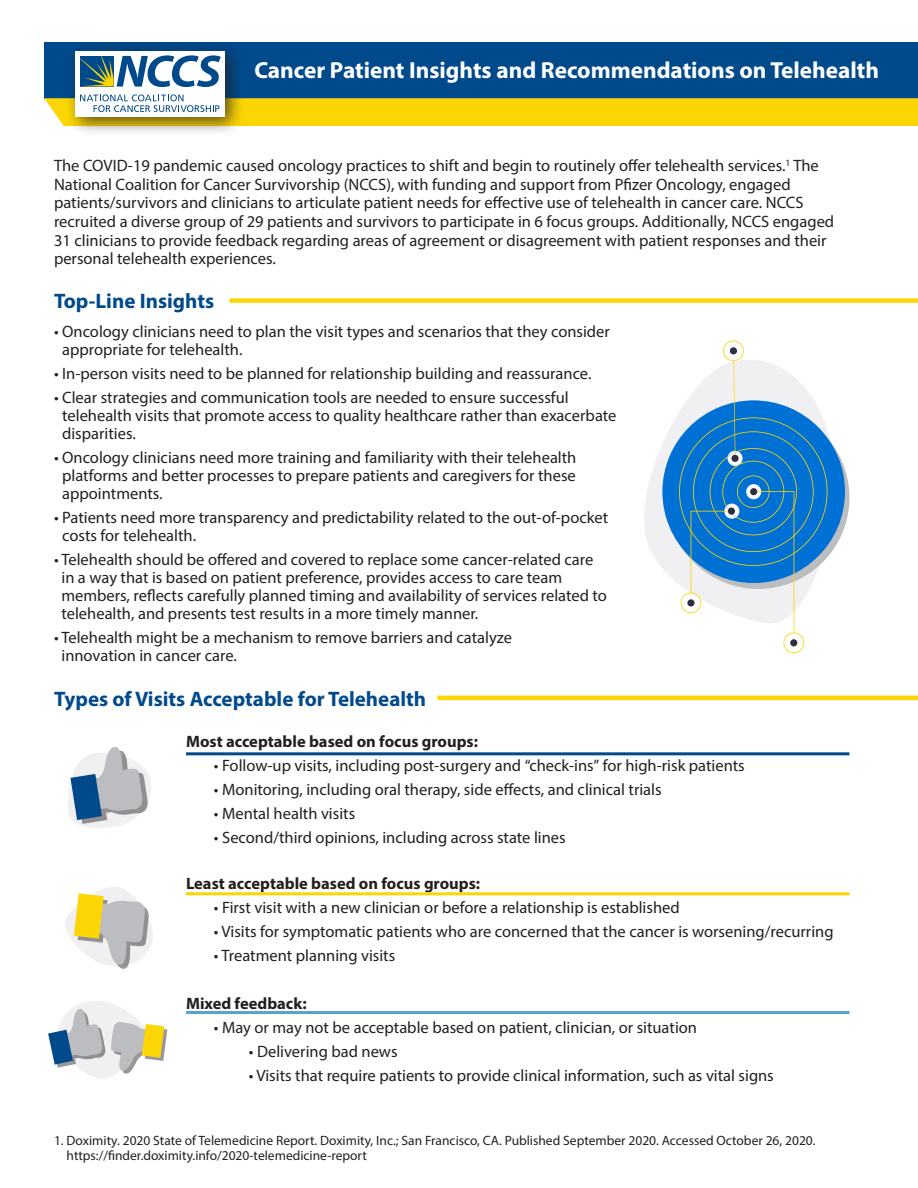
<style>
.page{position:relative;width:918px;height:1188px;background:#fff}
.page>*{position:absolute;margin:0;border:0;box-sizing:border-box;transform-origin:0 0}
.t1{font:700 23.25px "Myriad Pro";color:#fff}
.t2{font:700 21px "Myriad Pro";color:#004a8c}
.t3{font:16.5px/18px "Myriad Pro";color:#231f20}
.t4{font:700 16.5px "Myriad Pro";color:#231f20}
.t5{font:13.5px/15px "Myriad Pro";color:#231f20}
</style>
<div class="page">
<div style="left:44px;top:42px;width:874px;height:56px;background:#004a8c"></div>
<div style="left:65px;top:41px;width:180px;height:95px;background:#231f20;opacity:.75"></div>
<div style="left:76px;top:51px;width:149px;height:65px;background:#fff"></div>
<svg style="left:80px;top:55px;width:141px;height:32px"></svg>
<svg style="left:44px;top:94px;width:874px;height:32px"></svg>
<div style="left:230px;top:298px;width:688px;height:5px;background:#fcd604"></div>
<hr style="left:437px;top:696px;width:481px;height:4px;background:#fcd604">
<hr style="left:186px;top:752px;width:663px;height:3px;background:#004a8c">
<hr style="left:186px;top:892px;width:663px;height:3px;background:#fcd604">
<hr style="left:186px;top:1011px;width:663px;height:3px;background:#58a2d1">
<svg style="left:644px;top:413px;width:192px;height:171px;fill:#f0eff2"></svg>
<div style="left:662px;top:400px;width:183px;height:183px;background:#0071d4;border-radius:50%"></div>
<svg style="left:679px;top:341px;width:149px;height:312px"></svg>
<div style="left:750px;top:488px;width:7px;height:7px;background:#2e2e40;border-radius:50%"></div>
<div style="left:731px;top:455px;width:8px;height:7px;background:#2e2e40;border-radius:50%"></div>
<div style="left:728px;top:508px;width:7px;height:7px;background:#2e2e40;border-radius:50%"></div>
<svg style="left:68px;top:747px;width:83px;height:81px"></svg>
<svg style="left:65px;top:887px;width:88px;height:82px"></svg>
<svg style="left:48px;top:1001px;width:119px;height:78px"></svg>
<p class="t1" style="left:254px;top:55px;width:626px">Cancer Patient Insights and Recommendations on Telehealth</p>
<p class="t3" style="left:54px;top:156px;width:782px;line-height:18.6px">The COVID-19 pandemic caused oncology practices to shift and begin to routinely offer telehealth services.<sup>1</sup> The National Coalition for Cancer Survivorship (NCCS), with funding and support from Pfizer Oncology, engaged patients/survivors and clinicians to articulate patient needs for effective use of telehealth in cancer care. NCCS recruited a diverse group of 29 patients and survivors to participate in 6 focus groups. Additionally, NCCS engaged 31 clinicians to provide feedback regarding areas of agreement or disagreement with patient responses and their personal telehealth experiences.</p>
<p class="t2" style="left:54px;top:287px;width:162px">Top-Line Insights</p>
<p class="t3" style="left:62px;top:322px;width:549px;text-indent:-8px">• Oncology clinicians need to plan the visit types and scenarios that they consider appropriate for telehealth.</p>
<p class="t3" style="left:54px;top:364px;width:539px">• In-person visits need to be planned for relationship building and reassurance.</p>
<p class="t3" style="left:62px;top:388px;width:556px;text-indent:-8px">• Clear strategies and communication tools are needed to ensure successful telehealth visits that promote access to quality healthcare rather than exacerbate disparities.</p>
<p class="t3" style="left:62px;top:448px;width:516px;text-align:justify;text-indent:-8px">• Oncology clinicians need more training and familiarity with their telehealth platforms and better processes to prepare patients and caregivers for these appointments.</p>
<p class="t3" style="left:62px;top:508px;width:548px;text-indent:-8px">• Patients need more transparency and predictability related to the out-of-pocket costs for telehealth.</p>
<p class="t3" style="left:61px;top:550px;width:547px;text-indent:-7px">• Telehealth should be offered and covered to replace some cancer-related care in a way that is based on patient preference, provides access to care team members, reflects carefully planned timing and availability of services related to telehealth, and presents test results in a more timely manner.</p>
<p class="t3" style="left:61px;top:628px;width:452px;text-indent:-7px">• Telehealth might be a mechanism to remove barriers and catalyze innovation in cancer care.</p>
<p class="t2" style="left:54px;top:685px;width:374px">Types of Visits Acceptable for Telehealth</p>
<p class="t4" style="left:186px;top:731px;width:294px">Most acceptable based on focus groups:</p>
<p class="t3" style="left:214px;top:756px;width:532px">• Follow-up visits, including post-surgery and “check-ins” for high-risk patients</p>
<p class="t3" style="left:214px;top:780px;width:449px">• Monitoring, including oral therapy, side effects, and clinical trials</p>
<p class="t3" style="left:214px;top:804px;width:143px">• Mental health visits</p>
<p class="t3" style="left:214px;top:828px;width:353px">• Second/third opinions, including across state lines</p>
<p class="t4" style="left:186px;top:873px;width:296px">Least acceptable based on focus groups:</p>
<p class="t3" style="left:214px;top:898px;width:467px">• First visit with a new clinician or before a relationship is established</p>
<p class="t3" style="left:214px;top:922px;width:621px">• Visits for symptomatic patients who are concerned that the cancer is worsening/recurring</p>
<p class="t3" style="left:214px;top:946px;width:183px">• Treatment planning visits</p>
<p class="t4" style="left:186px;top:993px;width:122px">Mixed feedback:</p>
<p class="t3" style="left:214px;top:1018px;width:485px">• May or may not be acceptable based on patient, clinician, or situation</p>
<p class="t3" style="left:249px;top:1042px;width:150px">• Delivering bad news</p>
<p class="t3" style="left:249px;top:1066px;width:526px">• Visits that require patients to provide clinical information, such as vital signs</p>
<p class="t5" style="left:67px;top:1132px;width:751px;text-indent:-13px">1. Doximity. 2020 State of Telemedicine Report. Doximity, Inc.; San Francisco, CA. Published September 2020. Accessed October 26, 2020. https://finder.doximity.info/2020-telemedicine-report</p>
</div>
